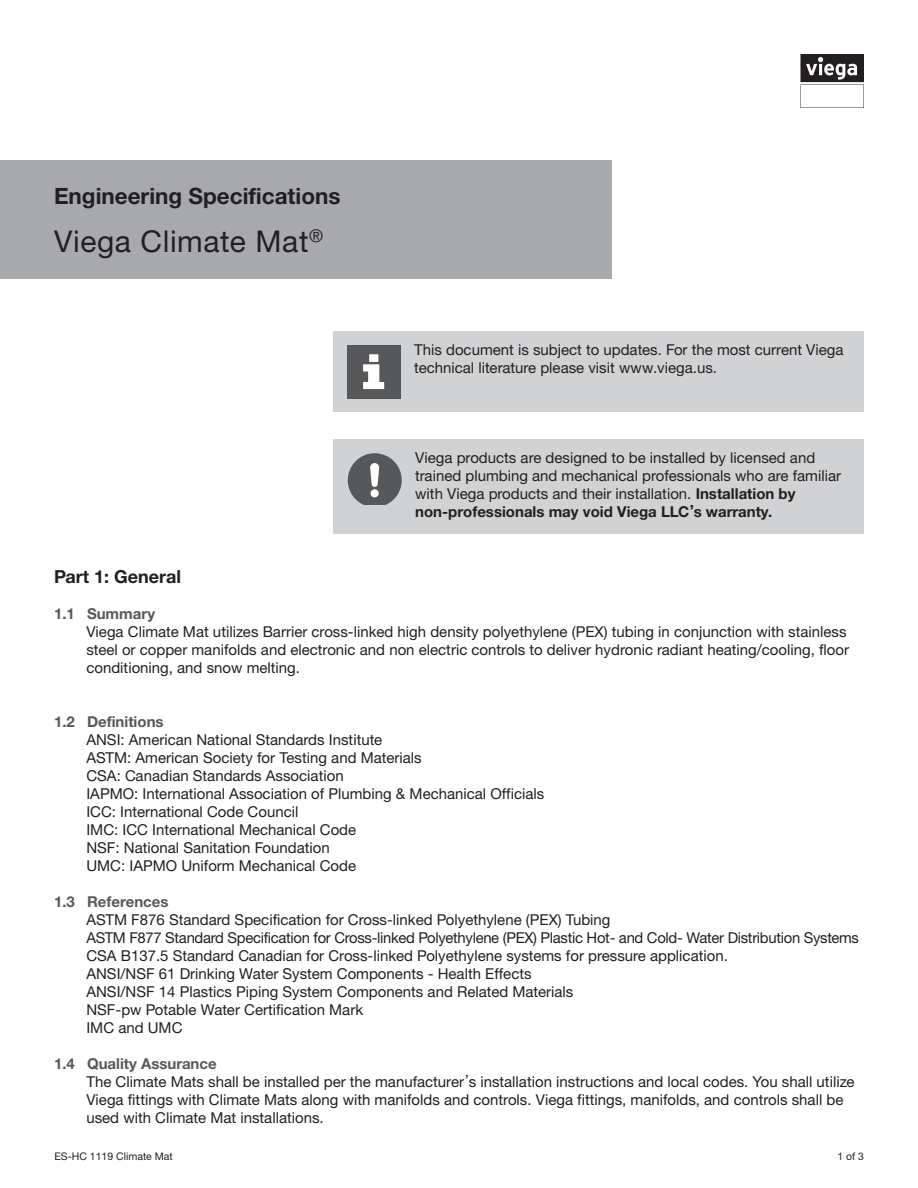
<style>
.page{position:relative;width:918px;height:1188px;background:#fff}
.page>*{position:absolute;margin:0;border:0;box-sizing:border-box;transform-origin:0 0}
.t1{font:30px "M Ying Hei PR Cfor Viega W4";letter-spacing:.02em;color:#231f20}
.t2{font:22.5px "M Ying Hei PR Cfor Viega W7";color:#231f20}
.t3{font:18px "M Ying Hei PR Cfor Viega W7";color:#231f20}
.t4{font:15px/18px "M Ying Hei PR Cfor Viega W4";color:#231f20}
.t5{font:15px "M Ying Hei PR Cfor Viega W7";color:#57585a}
.t6{font:15px "M Ying Hei PR Cfor Viega W7";color:#231f20}
.t7{font:10.5px "M Ying Hei PR Cfor Viega W4";color:#231f20}
.s1{font-family:"M Ying Hei PR Cfor Viega W7"}
</style>
<div class="page">
<svg style="left:800px;top:54px;width:64px;height:54px"></svg>
<div style="left:0;top:160px;width:612px;height:119px;background:#a8a9ad"></div>
<div style="left:333px;top:439px;width:531px;height:95px;background:#d1d2d4"></div>
<svg style="left:348px;top:453px;width:54px;height:52px"></svg>
<div style="left:333px;top:331px;width:531px;height:81px;background:#d1d2d4"></div>
<div style="left:347px;top:345px;width:54px;height:54px;background:#57585a"></div>
<svg style="left:363px;top:354px;width:21px;height:35px"></svg>
<h2 class="t2" style="left:54px;top:182px;width:288px">Engineering Specifications</h2>
<h1 class="t1" style="left:54px;top:223px;width:271px">Viega Climate Mat<sup>®</sup></h1>
<p class="t4" style="left:414px;top:341px;width:431px">This document is subject to updates. For the most current Viega technical literature please visit www.viega.us.</p>
<p class="t4" style="left:415px;top:449px;width:427px">Viega products are designed to be installed by licensed and trained plumbing and mechanical professionals who are familiar with Viega products and their installation. <span class="s1">Installation by</span></p>
<p class="t6" style="left:415px;top:503px;width:358px">non-professionals may void Viega LLC’s warranty.</p>
<p class="t3" style="left:54px;top:566px;width:129px">Part 1: General</p>
<p class="t5" style="left:54px;top:605px;width:103px">1.1 Summary</p>
<p class="t4" style="left:86px;top:623px;width:764px">Viega Climate Mat utilizes Barrier cross-linked high density polyethylene (PEX) tubing in conjunction with stainless steel or copper manifolds and electronic and non electric controls to deliver hydronic radiant heating/cooling, floor conditioning, and snow melting.</p>
<p class="t5" style="left:54px;top:713px;width:111px">1.2 Definitions</p>
<p class="t4" style="left:86px;top:731px;width:459px">ANSI: American National Standards Institute<br>ASTM: American Society for Testing and Materials<br>CSA: Canadian Standards Association<br>IAPMO: International Association of Plumbing &amp; Mechanical Officials ICC: International Code Council<br>IMC: ICC International Mechanical Code<br>NSF: National Sanitation Foundation<br>UMC: IAPMO Uniform Mechanical Code</p>
<p class="t5" style="left:54px;top:893px;width:116px">1.3 References</p>
<p class="t4" style="left:86px;top:911px;width:774px">ASTM F876 Standard Specification for Cross-linked Polyethylene (PEX) Tubing<br>ASTM F877 Standard Specification for Cross-linked Polyethylene (PEX) Plastic Hot- and Cold- Water Distribution Systems CSA B137.5 Standard Canadian for Cross-linked Polyethylene systems for pressure application.<br>ANSI/NSF 61 Drinking Water System Components - Health Effects<br>ANSI/NSF 14 Plastics Piping System Components and Related Materials<br>NSF-pw Potable Water Certification Mark<br>IMC and UMC</p>
<p class="t5" style="left:54px;top:1055px;width:164px">1.4 Quality Assurance</p>
<p class="t4" style="left:86px;top:1073px;width:770px">The Climate Mats shall be installed per the manufacturer’s installation instructions and local codes. You shall utilize<br>Viega fittings with Climate Mats along with manifolds and controls. Viega fittings, manifolds, and controls shall be used with Climate Mat installations.</p>
<p class="t7" style="left:55px;top:1150px;width:120px">ES-HC 1119 Climate Mat</p>
<p class="t7" style="left:837px;top:1150px;width:28px">1 of 3</p>
</div>
